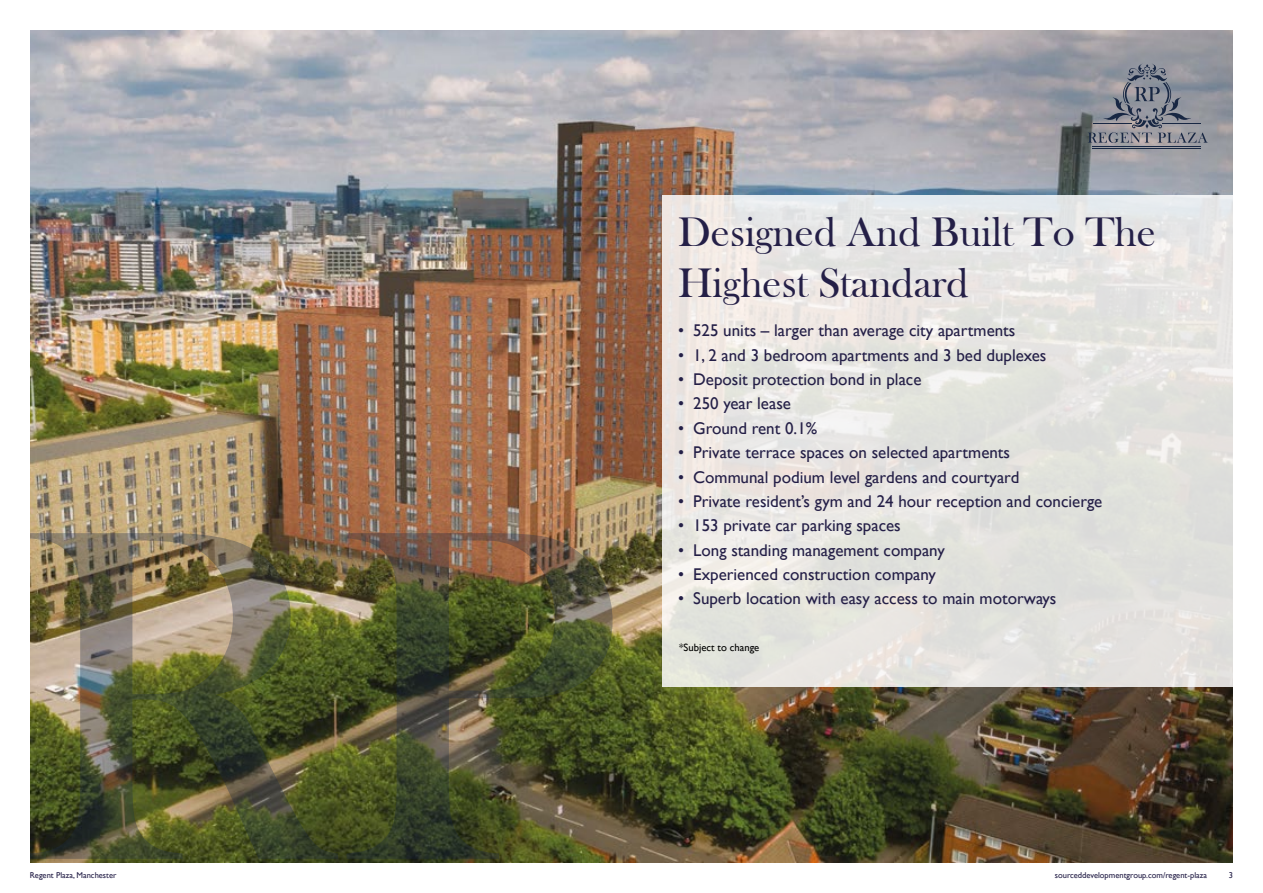
<style>
.page{position:relative;width:1263px;height:893px;background:#fff}
.page>*{position:absolute;margin:0;border:0;box-sizing:border-box;transform-origin:0 0}
.t1{font:42.45px/50.8px "Bask Old Face";color:#241f47}
.t2{font:16.95px "Gill Sans";color:#241f47}
.t3{font:10.65px "Gill Sans";color:#000}
.t4{font:8.55px "Gill Sans";color:#241f47}
</style>
<div class="page">
<img style="left:30px;top:30px;width:1203px;height:833px">
<svg style="left:661px;top:195px;width:572px;height:492px;background:#e6e4e0"></svg>
<hr style="left:1092px;top:147px;width:109px;height:1px;background:#182743">
<hr style="left:1092px;top:149px;width:109px;height:1px;background:#182743">
<svg style="left:1088px;top:64px;width:120px;height:79px;background:#858892"></svg>
<img style="left:30px;top:533px;width:308px;height:326px">
<img style="left:346px;top:533px;width:267px;height:326px">
<h1 class="t1" style="left:678px;top:207px;width:479px">Designed And Built To The<br>Highest Standard</h1>
<p class="t2" style="left:678px;top:321px;width:339px">• 525 units – larger than average city apartments</p>
<p class="t2" style="left:678px;top:345px;width:370px">• 1, 2 and 3 bedroom apartments and 3 bed duplexes</p>
<p class="t2" style="left:678px;top:369px;width:245px">• Deposit protection bond in place</p>
<p class="t2" style="left:678px;top:394px;width:114px">• 250 year lease</p>
<p class="t2" style="left:678px;top:418px;width:141px">• Ground rent 0.1%</p>
<p class="t2" style="left:678px;top:443px;width:333px">• Private terrace spaces on selected apartments</p>
<p class="t2" style="left:678px;top:467px;width:343px">• Communal podium level gardens and courtyard</p>
<p class="t2" style="left:678px;top:491px;width:426px">• Private resident’s gym and 24 hour reception and concierge</p>
<p class="t2" style="left:678px;top:516px;width:224px">• 153 private car parking spaces</p>
<p class="t2" style="left:678px;top:540px;width:268px">• Long standing management company</p>
<p class="t2" style="left:678px;top:564px;width:259px">• Experienced construction company</p>
<p class="t2" style="left:678px;top:589px;width:380px">• Superb location with easy access to main motorways</p>
<p class="t3" style="left:679px;top:641px;width:82px">*Subject to change</p>
<p class="t4" style="left:30px;top:870px;width:88px">Regent Plaza, Manchester</p>
<p class="t4" style="left:1055px;top:870px;width:154px">sourceddevelopmentgroup.com/regent-plaza</p>
<p class="t4" style="left:1229px;top:870px;width:6px">3</p>
</div>
